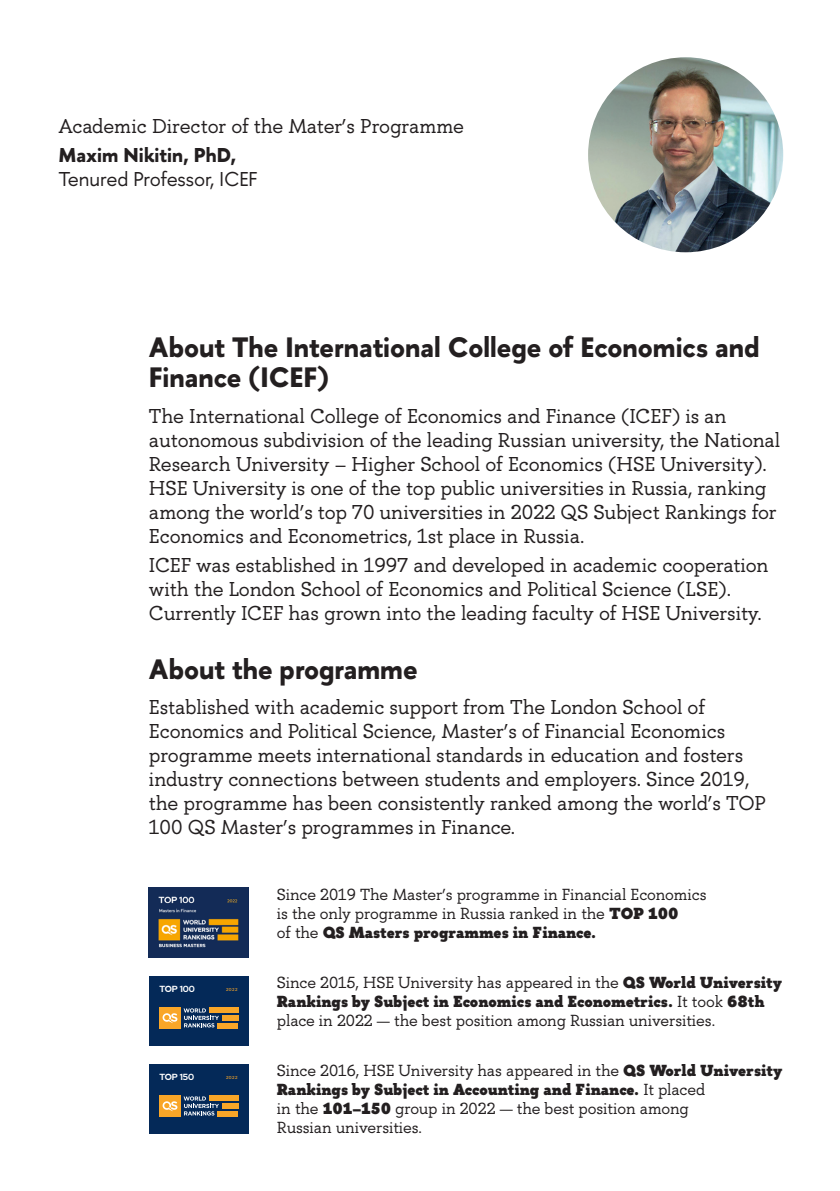
<style>
.page{position:relative;width:840px;height:1191px;background:#fff}
.page>*{position:absolute;margin:0;border:0;box-sizing:border-box;transform-origin:0 0}
.Заголовок{font:700 28px/30px "HSE Sans";color:#231f20}
.Текст{font:20px/24px "HSE Slab";color:#231f20}
.t1{font:20px/24px "HSE Sans";color:#231f20}
.текст_рейтинг{font:16px/19.2px "HSE Slab";color:#231f20}
.t2{font:700 8.8px "Red Hat Display";color:#fff}
.t3{font:500 4.2px "Red Hat Text";letter-spacing:.1em;color:#f9a628}
.s1{font-weight:700}
.s2{font-weight:900}
</style>
<div class="page">
<img style="left:587px;top:57px;width:195px;height:195px;border-radius:97px">
<div style="left:149px;top:1063px;width:99px;height:63px;background:#042958"></div>
<div style="left:149px;top:1127px;width:99px;height:7px;background:#042958"></div>
<svg style="left:183px;top:1096px;width:36px;height:19px"></svg>
<div style="left:159px;top:1095px;width:21px;height:21px;background:#f9a628"></div>
<svg style="left:162px;top:1101px;width:15px;height:10px"></svg>
<div style="left:209px;top:1095px;width:29px;height:6px;background:#f9a628"></div>
<div style="left:222px;top:1103px;width:16px;height:5px;background:#f9a628"></div>
<div style="left:217px;top:1110px;width:21px;height:6px;background:#f9a628"></div>
<div style="left:149px;top:975px;width:99px;height:63px;background:#042958"></div>
<div style="left:149px;top:1039px;width:99px;height:7px;background:#042958"></div>
<svg style="left:183px;top:1008px;width:36px;height:19px"></svg>
<div style="left:159px;top:1007px;width:21px;height:21px;background:#f9a628"></div>
<svg style="left:162px;top:1013px;width:15px;height:10px"></svg>
<div style="left:209px;top:1007px;width:29px;height:6px;background:#f9a628"></div>
<div style="left:222px;top:1015px;width:16px;height:5px;background:#f9a628"></div>
<div style="left:217px;top:1022px;width:21px;height:6px;background:#f9a628"></div>
<img style="left:149px;top:887px;width:99px;height:71px">
<p class="Текст" style="left:58px;top:114px;width:407px">Academic Director of the Mater’s Programme</p>
<p class="t1" style="left:58px;top:144px;width:200px"><span class="s1">Maxim Nikitin, PhD,<br></span>Tenured Professor, ICEF</p>
<p class="Заголовок" style="left:149px;top:332px;width:611px">About The International College of Economics and<br>Finance (ICEF)</p>
<p class="Текст" style="left:149px;top:404px;width:632px">The International College of Economics and Finance (ICEF) is an autonomous subdivision of the leading Russian university, the National Research University – Higher School of Economics (HSE University).<br>HSE University is one of the top public universities in Russia, ranking among the world’s top 70 universities in 2022 QS Subject Rankings for Economics and Econometrics, 1st place in Russia.</p>
<p class="Текст" style="left:149px;top:554px;width:620px">ICEF was established in 1997 and developed in academic cooperation with the London School of Economics and Political Science (LSE).<br>Currently ICEF has grown into the leading faculty of HSE University.</p>
<p class="Заголовок" style="left:149px;top:654px;width:270px">About the programme</p>
<p class="Текст" style="left:149px;top:695px;width:618px">Established with academic support from The London School of Economics and Political Science, Master’s of Financial Economics programme meets international standards in education and fosters industry connections between students and employers. Since 2019, the programme has been consistently ranked among the world’s TOP 100 QS Master’s programmes in Finance.</p>
<p class="t2" style="left:159px;top:982px;width:37px">TOP 100</p>
<p class="t3" style="left:226px;top:986px;width:13px">2022</p>
<p class="t2" style="left:159px;top:1070px;width:36px">TOP 150</p>
<p class="t3" style="left:226px;top:1074px;width:13px">2022</p>
<p class="текст_рейтинг" style="left:277px;top:884px;width:431px">Since 2019 The Master’s programme in Financial Economics is the only programme in Russia ranked in the <span class="s2">TOP 100<br></span>of the <span class="s2">QS Masters programmes in Finance.</span></p>
<p class="текст_рейтинг" style="left:277px;top:972px;width:506px">Since 2015, HSE University has appeared in the <span class="s2">QS World University<br>Rankings by Subject in Economics and Econometrics.</span> It took <span class="s2">68th </span>place in 2022 — the best position among Russian universities.</p>
<p class="текст_рейтинг" style="left:277px;top:1061px;width:506px">Since 2016, HSE University has appeared in the <span class="s2">QS World University Rankings by Subject in Accounting and Finance.</span> It placed<br>in the <span class="s2">101–150</span> group in 2022 — the best position among<br>Russian universities.</p>
</div>
